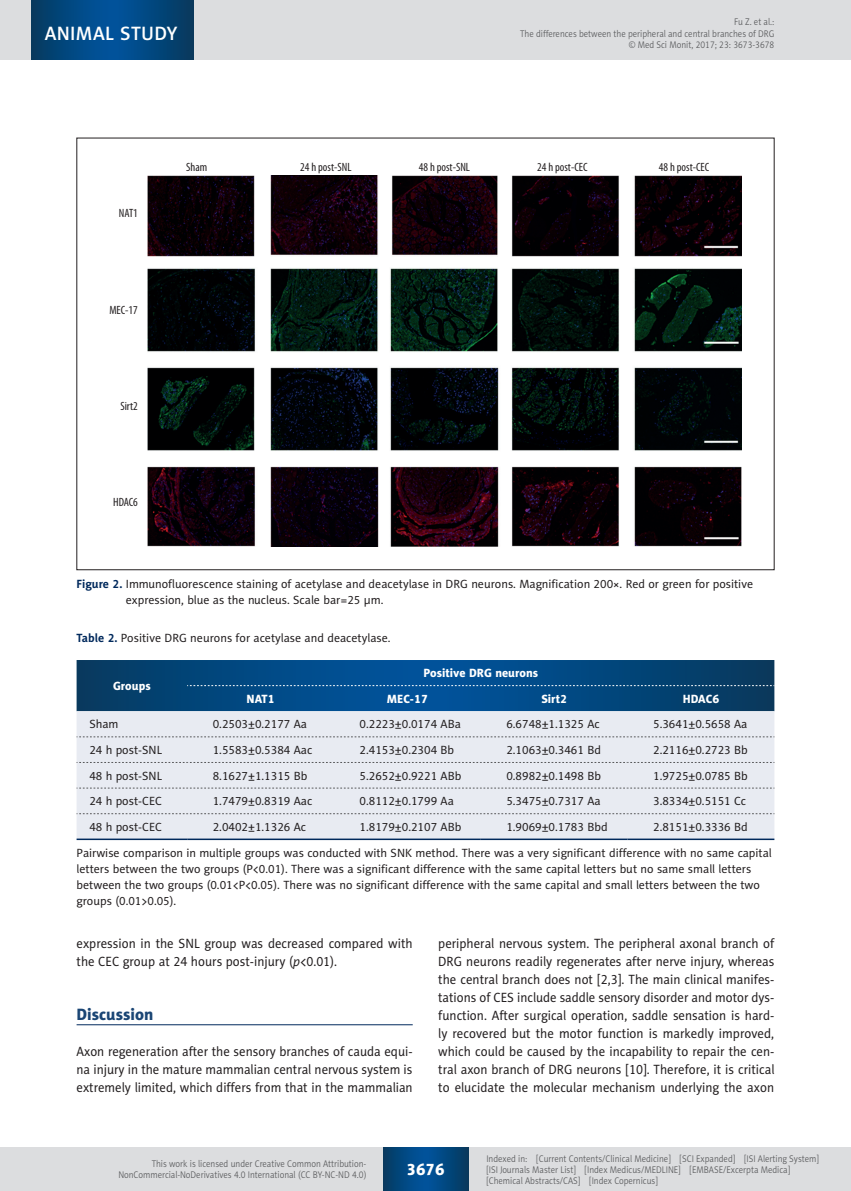
<style>
.page{position:relative;width:851px;height:1191px;background:#fff}
.page>*{position:absolute;margin:0;border:0;box-sizing:border-box;transform-origin:0 0}
.t1{font:19.5px "Naomi Sans EFN Medium";letter-spacing:.015em;color:#fff}
.MSM_Headline_1{font:16.5px "Naomi Sans EFN Heavy";color:#1a4574}
.t2{font:16.5px "Naomi Sans EFN Heavy";color:#fff}
.MSM_Body{font:13.5px/18px "Naomi Sans EFN";color:#231f20;text-align:justify;scale:.95 1}
.MSM_Tabela_zawartosc{font:12px "Naomi Sans EFN";color:#231f20}
.MSM_Table_podpis_dol{font:12px/15.8px "Naomi Sans EFN";color:#231f20}
.MSM_Rycina_tytul{font:12px/15.8px "Naomi Sans EFN";color:#231f20}
.t3{font:condensed 12px "Myriad Pro";color:#231f20}
.MSM_Tabela_tytul{font:12px "Naomi Sans EFN";color:#231f20}
.MSM_Tabela_Head{font:12px "Naomi Sans EFN Heavy";color:#fff}
.t4{font:9.75px/11.2px "Naomi Sans EFN Light";color:#57585a;text-align:right;scale:.9 1}
.s1{font-weight:700;color:#00295c}
.s2{font-style:italic}
</style>
<div class="page">
<hr style="left:77px;top:1024px;width:335px;height:1px;background:#00295c">
<div style="left:77px;top:711px;width:697px;height:127px;background:#e8ebf2"></div>
<svg style="left:77px;top:736px;width:697px;height:1px"></svg>
<svg style="left:77px;top:762px;width:697px;height:1px"></svg>
<svg style="left:77px;top:788px;width:697px;height:1px"></svg>
<svg style="left:77px;top:660px;width:697px;height:51px;background:#044880"></svg>
<svg style="left:77px;top:813px;width:697px;height:1px"></svg>
<hr style="left:77px;top:838px;width:110px;height:2px;background:#00295c">
<hr style="left:187px;top:838px;width:147px;height:2px;background:#00295c">
<hr style="left:334px;top:838px;width:146px;height:2px;background:#00295c">
<hr style="left:480px;top:838px;width:147px;height:2px;background:#00295c">
<hr style="left:627px;top:838px;width:147px;height:2px;background:#00295c">
<img style="left:147px;top:175px;width:594px;height:372px">
<div style="left:0;top:1148px;width:850px;height:43px;background:#dcdddf"></div>
<svg style="left:383px;top:1147px;width:85px;height:43px;background:#02477e"></svg>
<div style="left:0;top:0;width:850px;height:60px;background:#dcdddf"></div>
<hr style="left:850px;top:0;width:1px;height:60px;background:#dcdddf">
<svg style="left:32px;top:0;width:161px;height:60px;background:#02477f"></svg>
<h1 class="t1" style="left:45px;top:22px;width:134px">ANIMAL STUDY</h1>
<p class="t4" style="left:520px;top:16px;width:284px">Fu Z. et al.:<br>The differences between the peripheral and central branches of DRG © Med Sci Monit, 2017; 23: 3673-3678</p>
<p class="t3" style="left:119px;top:206px;width:20px">NAT1</p>
<p class="t3" style="left:109px;top:302px;width:30px">MEC-17</p>
<p class="t3" style="left:120px;top:398px;width:19px">Sirt2</p>
<p class="t3" style="left:113px;top:494px;width:26px">HDAC6</p>
<p class="t3" style="left:186px;top:160px;width:23px">Sham</p>
<p class="t3" style="left:300px;top:160px;width:53px">24 h post-SNL</p>
<p class="t3" style="left:419px;top:160px;width:53px">48 h post-SNL</p>
<p class="t3" style="left:537px;top:160px;width:52px">24 h post-CEC</p>
<p class="t3" style="left:658px;top:160px;width:52px">48 h post-CEC</p>
<p class="MSM_Rycina_tytul" style="left:126px;top:576px;width:628px;text-indent:-49px"><span class="s1">Figure 2.</span> Immunofluorescence staining of acetylase and deacetylase in DRG neurons. Magnification 200×. Red or green for positive expression, blue as the nucleus. Scale bar=25 μm.</p>
<p class="MSM_Tabela_tytul" style="left:77px;top:631px;width:315px"><span class="s1">Table 2.</span> Positive DRG neurons for acetylase and deacetylase.</p>
<p class="MSM_Tabela_Head" style="left:423px;top:666px;width:116px">Positive DRG neurons</p>
<p class="MSM_Tabela_Head" style="left:113px;top:678px;width:39px">Groups</p>
<p class="MSM_Tabela_Head" style="left:246px;top:691px;width:30px">NAT1</p>
<p class="MSM_Tabela_Head" style="left:387px;top:691px;width:43px">MEC-17</p>
<p class="MSM_Tabela_Head" style="left:541px;top:691px;width:27px">Sirt2</p>
<p class="MSM_Tabela_Head" style="left:682px;top:691px;width:38px">HDAC6</p>
<p class="MSM_Tabela_zawartosc" style="left:89px;top:717px;width:31px">Sham</p>
<p class="MSM_Tabela_zawartosc" style="left:213px;top:717px;width:96px">0.2503±0.2177 Aa</p>
<p class="MSM_Tabela_zawartosc" style="left:359px;top:717px;width:103px">0.2223±0.0174 ABa</p>
<p class="MSM_Tabela_zawartosc" style="left:506px;top:717px;width:95px">6.6748±1.1325 Ac</p>
<p class="MSM_Tabela_zawartosc" style="left:653px;top:717px;width:96px">5.3641±0.5658 Aa</p>
<p class="MSM_Tabela_zawartosc" style="left:89px;top:743px;width:74px">24 h post-SNL</p>
<p class="MSM_Tabela_zawartosc" style="left:213px;top:743px;width:101px">1.5583±0.5384 Aac</p>
<p class="MSM_Tabela_zawartosc" style="left:359px;top:743px;width:96px">2.4153±0.2304 Bb</p>
<p class="MSM_Tabela_zawartosc" style="left:506px;top:743px;width:96px">2.1063±0.3461 Bd</p>
<p class="MSM_Tabela_zawartosc" style="left:653px;top:743px;width:96px">2.2116±0.2723 Bb</p>
<p class="MSM_Tabela_zawartosc" style="left:89px;top:768px;width:74px">48 h post-SNL</p>
<p class="MSM_Tabela_zawartosc" style="left:213px;top:768px;width:96px">8.1627±1.1315 Bb</p>
<p class="MSM_Tabela_zawartosc" style="left:359px;top:768px;width:103px">5.2652±0.9221 ABb</p>
<p class="MSM_Tabela_zawartosc" style="left:506px;top:768px;width:96px">0.8982±0.1498 Bb</p>
<p class="MSM_Tabela_zawartosc" style="left:653px;top:768px;width:96px">1.9725±0.0785 Bb</p>
<p class="MSM_Tabela_zawartosc" style="left:89px;top:794px;width:74px">24 h post-CEC</p>
<p class="MSM_Tabela_zawartosc" style="left:213px;top:794px;width:101px">1.7479±0.8319 Aac</p>
<p class="MSM_Tabela_zawartosc" style="left:359px;top:794px;width:96px">0.8112±0.1799 Aa</p>
<p class="MSM_Tabela_zawartosc" style="left:506px;top:794px;width:96px">5.3475±0.7317 Aa</p>
<p class="MSM_Tabela_zawartosc" style="left:653px;top:794px;width:95px">3.8334±0.5151 Cc</p>
<p class="MSM_Tabela_zawartosc" style="left:89px;top:820px;width:74px">48 h post-CEC</p>
<p class="MSM_Tabela_zawartosc" style="left:213px;top:820px;width:95px">2.0402±1.1326 Ac</p>
<p class="MSM_Tabela_zawartosc" style="left:359px;top:820px;width:103px">1.8179±0.2107 ABb</p>
<p class="MSM_Tabela_zawartosc" style="left:506px;top:820px;width:103px">1.9069±0.1783 Bbd</p>
<p class="MSM_Tabela_zawartosc" style="left:653px;top:820px;width:96px">2.8151±0.3336 Bd</p>
<p class="MSM_Table_podpis_dol" style="left:77px;top:845px;width:696px">Pairwise comparison in multiple groups was conducted with SNK method. There was a very significant difference with no same capital letters between the two groups (P&lt;0.01). There was a significant difference with the same capital letters but no same small letters between the two groups (0.01&lt;P&lt;0.05). There was no significant difference with the same capital and small letters between the two groups (0.01&gt;0.05).</p>
<p class="MSM_Body" style="left:77px;top:934px;width:355px">expression in the SNL group was decreased compared with the CEC group at 24 hours post-injury (<span class="s2">p</span>&lt;0.01).</p>
<p class="MSM_Headline_1" style="left:77px;top:1004px;width:78px">Discussion</p>
<p class="MSM_Body" style="left:77px;top:1042px;width:355px">Axon regeneration after the sensory branches of cauda equi&shy;na injury in the mature mammalian central nervous system is extremely limited, which differs from that in the mammalian</p>
<p class="MSM_Body" style="left:438px;top:934px;width:355px">peripheral nervous system. The peripheral axonal branch of DRG neurons readily regenerates after nerve injury, whereas the central branch does not [2,3]. The main clinical manifes&shy;tations of CES include saddle sensory disorder and motor dys&shy;function. After surgical operation, saddle sensation is hard&shy;ly recovered but the motor function is markedly improved, which could be caused by the incapability to repair the cen&shy;tral axon branch of DRG neurons [10]. Therefore, it is critical to elucidate the molecular mechanism underlying the axon</p>
<p class="t4" style="left:118px;top:1158px;width:277px">This work is licensed under Creative Common Attribution-<br>NonCommercial-NoDerivatives 4.0 International (CC BY-NC-ND 4.0)</p>
<p class="t2" style="left:406px;top:1159px;width:40px">3676</p>
<p class="t4" style="left:486px;top:1152px;width:371px;text-align:left">Indexed in: [Current Contents/Clinical Medicine] [SCI Expanded] [ISI Alerting System] [ISI Journals Master List] [Index Medicus/MEDLINE] [EMBASE/Excerpta Medica] [Chemical Abstracts/CAS] [Index Copernicus]</p>
</div>
